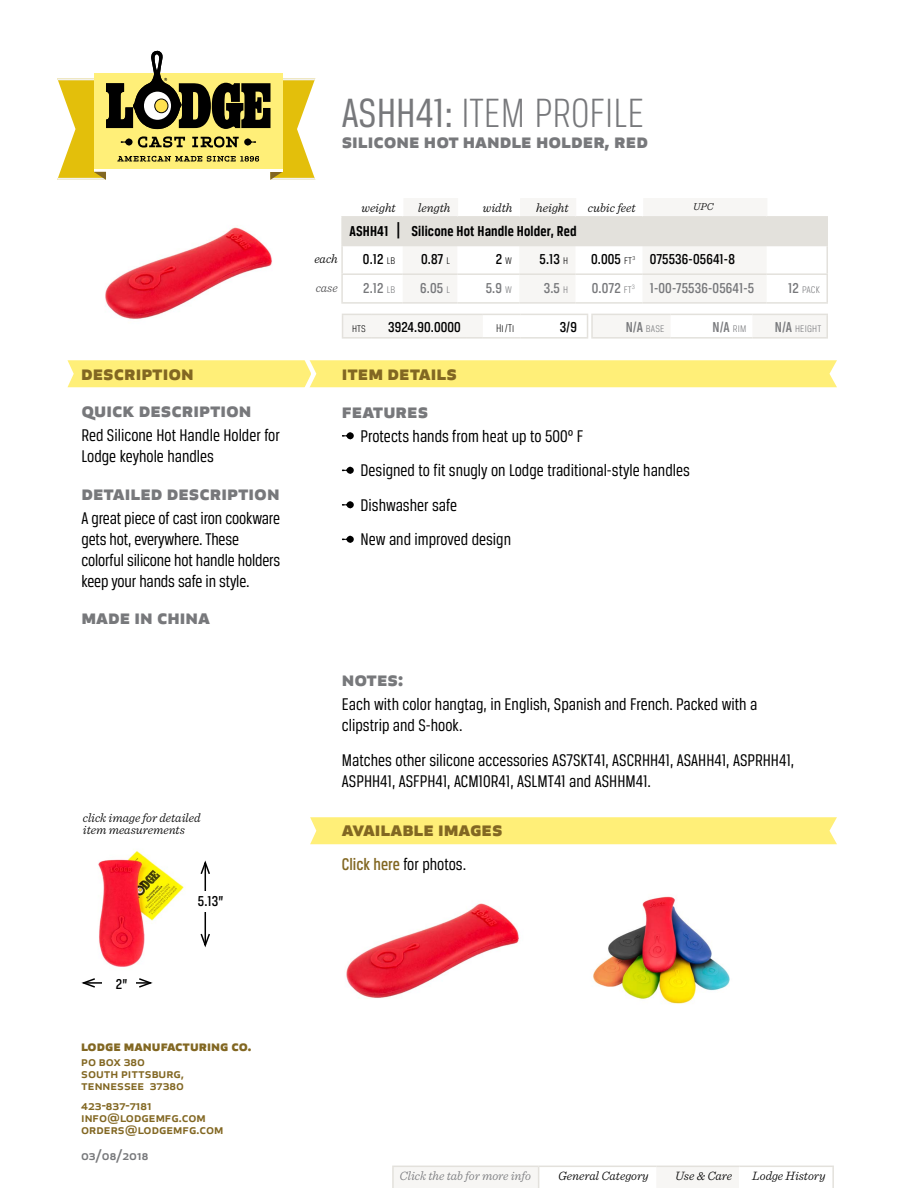
<style>
.page{position:relative;width:918px;height:1188px;background:#fff}
.page>*{position:absolute;margin:0;border:0;box-sizing:border-box;transform-origin:0 0}
.t1{font:300 43.5px "Breuer Condensed";color:#77787b}
.t2{font:700 21px "Apex New";color:#77787b}
.t3{font:700 21px "Apex New";color:#826722}
.t4{font:18px/21px "Breuer Condensed";color:#000}
.t5{font:500 15.3px "Breuer Condensed";letter-spacing:.01em;color:#000}
.t6{font:500 15.3px "Breuer Condensed";letter-spacing:.01em;color:#77787b}
.t7{font:700 15.3px "Breuer Condensed";letter-spacing:.01em;color:#000}
.t8{font:700 15px "Apex New";color:#826722}
.t9{font:500 13.5px/12px "Apex New";color:#826722}
.t10{font:500 13.5px "Apex New";color:#77787b}
.t11{font:italic 300 12.75px/12px "Sentinel";color:#000}
.t12{font:italic 300 12.75px "Sentinel";color:#77787b}
.t13{font:italic 300 12.75px "Sentinel";color:#4d4d4f}
.t14{font:300 12px "Breuer Condensed";letter-spacing:.01em;color:#77787b}
.t15{font:300 12px "Breuer Condensed";letter-spacing:.01em;color:#000}
.t16{font:italic 300 10.5px "Sentinel";color:#000}
.s1{font-weight:400}
.s2{font-size:20.1px}
.s3{font-weight:300;font-size:12px}
.s4{font-weight:500;font-size:15.3px}
.s5{font-weight:500;color:#826722}
</style>
<div class="page">
<div style="left:342px;top:217px;width:485px;height:29px;background:#e3e1dc"></div>
<svg style="left:403px;top:246px;width:364px;height:56px"></svg>
<hr style="left:341px;top:216px;width:62px;height:2px;background:#e3e1dc">
<hr style="left:341px;top:218px;width:2px;height:27px;background:#e3e1dc">
<hr style="left:403px;top:216px;width:54px;height:2px;background:#e3e1dc">
<hr style="left:457px;top:216px;width:62px;height:2px;background:#e3e1dc">
<hr style="left:519px;top:216px;width:56px;height:2px;background:#e3e1dc">
<hr style="left:575px;top:216px;width:67px;height:2px;background:#e3e1dc">
<hr style="left:642px;top:216px;width:125px;height:2px;background:#e3e1dc">
<hr style="left:767px;top:216px;width:61px;height:2px;background:#e3e1dc">
<hr style="left:826px;top:218px;width:2px;height:27px;background:#e3e1dc">
<hr style="left:341px;top:245px;width:62px;height:1px;background:#e3e1dc">
<hr style="left:767px;top:245px;width:61px;height:1px;background:#e3e1dc">
<hr style="left:341px;top:246px;width:2px;height:27px;background:#e3e1dc">
<hr style="left:826px;top:246px;width:2px;height:27px;background:#e3e1dc">
<hr style="left:341px;top:273px;width:62px;height:2px;background:#e3e1dc">
<hr style="left:341px;top:275px;width:2px;height:27px;background:#e3e1dc">
<hr style="left:403px;top:273px;width:54px;height:2px;background:#e3e1dc">
<hr style="left:457px;top:273px;width:62px;height:2px;background:#e3e1dc">
<hr style="left:519px;top:273px;width:56px;height:2px;background:#e3e1dc">
<hr style="left:575px;top:273px;width:67px;height:2px;background:#e3e1dc">
<hr style="left:642px;top:273px;width:125px;height:2px;background:#e3e1dc">
<hr style="left:767px;top:273px;width:61px;height:2px;background:#e3e1dc">
<hr style="left:826px;top:275px;width:2px;height:27px;background:#e3e1dc">
<hr style="left:341px;top:302px;width:62px;height:2px;background:#e3e1dc">
<hr style="left:403px;top:302px;width:54px;height:2px;background:#e3e1dc">
<hr style="left:457px;top:302px;width:62px;height:2px;background:#e3e1dc">
<hr style="left:519px;top:302px;width:56px;height:2px;background:#e3e1dc">
<hr style="left:575px;top:302px;width:67px;height:2px;background:#e3e1dc">
<hr style="left:642px;top:302px;width:125px;height:2px;background:#e3e1dc">
<hr style="left:767px;top:302px;width:61px;height:2px;background:#e3e1dc">
<svg style="left:404px;top:198px;width:363px;height:17px"></svg>
<svg style="left:57px;top:50px;width:258px;height:130px"></svg>
<div style="left:144px;top:92px;width:27px;height:28px;background:#fff;border-radius:50%"></div>
<div style="left:155px;top:99px;width:13px;height:14px;background:#ffe14f;border-radius:50%"></div>
<div style="left:154px;top:99px;width:14px;height:14px;border:1px solid #000;border-radius:50%"></div>
<svg style="left:342px;top:432px;width:12px;height:7px"></svg>
<svg style="left:342px;top:467px;width:12px;height:7px"></svg>
<svg style="left:342px;top:501px;width:12px;height:7px"></svg>
<svg style="left:342px;top:536px;width:12px;height:7px"></svg>
<svg style="left:68px;top:360px;width:769px;height:28px;background:#ffef7e"></svg>
<div style="left:310px;top:817px;width:527px;height:27px;background:#ffef78"></div>
<hr style="left:740px;top:1166px;width:94px;height:1px;background:#e3e1dc">
<hr style="left:832px;top:1167px;width:2px;height:21px;background:#e3e1dc">
<hr style="left:392px;top:1166px;width:147px;height:1px;background:#e3e1dc">
<hr style="left:392px;top:1167px;width:2px;height:21px;background:#e3e1dc">
<svg style="left:394px;top:1166px;width:346px;height:22px"></svg>
<hr style="left:752px;top:314px;width:76px;height:1px;background:#e3e1dc">
<hr style="left:826px;top:315px;width:2px;height:22px;background:#e3e1dc">
<svg style="left:342px;top:314px;width:485px;height:25px"></svg>
<hr style="left:591px;top:337px;width:80px;height:2px;background:#e3e1dc">
<hr style="left:671px;top:337px;width:81px;height:2px;background:#e3e1dc">
<hr style="left:752px;top:337px;width:76px;height:2px;background:#e3e1dc">
<hr style="left:205px;top:863px;width:1px;height:82px;background:#000">
<svg style="left:200px;top:860px;width:10px;height:16px"></svg>
<svg style="left:200px;top:932px;width:10px;height:16px"></svg>
<hr style="left:84px;top:982px;width:66px;height:2px;background:#000">
<svg style="left:81px;top:978px;width:16px;height:10px"></svg>
<svg style="left:137px;top:978px;width:16px;height:10px"></svg>
<div style="left:197px;top:891px;width:17px;height:21px;background:#fff"></div>
<div style="left:102px;top:974px;width:34px;height:19px;background:#fff"></div>
<img style="left:593px;top:896px;width:137px;height:108px">
<img style="left:346px;top:903px;width:173px;height:95px">
<img style="left:105px;top:227px;width:167px;height:92px">
<img style="left:98px;top:851px;width:86px;height:116px">
<h1 class="t1" style="left:342px;top:90px;width:304px"><span class="s1">ASHH41:</span> ITEM PROFILE</h1>
<p class="t2" style="left:342px;top:125px;width:308px">silicone hot handle holder, red</p>
<p class="t11" style="left:361px;top:201px;width:36px">weight</p>
<p class="t11" style="left:418px;top:201px;width:34px">length</p>
<p class="t11" style="left:483px;top:201px;width:31px">width</p>
<p class="t11" style="left:536px;top:201px;width:34px">height</p>
<p class="t11" style="left:588px;top:201px;width:49px">cubic feet</p>
<p class="t16" style="left:693px;top:199px;width:22px">UPC</p>
<p class="t7" style="left:349px;top:222px;width:229px">ASHH41 <span class="s2">|</span> Silicone Hot Handle Holder, Red</p>
<p class="t11" style="left:314px;top:252px;width:25px">each</p>
<p class="t5" style="left:363px;top:251px;width:34px">0.12 <span class="s3">lb</span></p>
<p class="t5" style="left:421px;top:251px;width:30px">0.87 <span class="s3">l</span></p>
<p class="t5" style="left:496px;top:251px;width:18px">2 <span class="s3">w</span></p>
<p class="t5" style="left:539px;top:251px;width:30px">5.13 <span class="s3">h</span></p>
<p class="t5" style="left:591px;top:251px;width:145px">0.005 <span class="s3">ft</span><sup>3</sup> 075536-05641-8</p>
<p class="t13" style="left:316px;top:278px;width:24px">case</p>
<p class="t6" style="left:363px;top:280px;width:34px">2.12 <span class="s3">lb</span></p>
<p class="t6" style="left:420px;top:280px;width:31px">6.05 <span class="s3">l</span></p>
<p class="t6" style="left:486px;top:280px;width:28px">5.9 <span class="s3">w</span></p>
<p class="t6" style="left:544px;top:280px;width:26px">3.5 <span class="s3">h</span></p>
<p class="t6" style="left:592px;top:280px;width:164px">0.072 <span class="s3">ft</span><sup>3</sup> 1-00-75536-05641-5</p>
<p class="t14" style="left:788px;top:283px;width:33px"><span class="s4">12</span> pack</p>
<p class="t15" style="left:352px;top:322px;width:15px">hts</p>
<p class="t5" style="left:388px;top:318px;width:74px">3924.90.0000</p>
<p class="t15" style="left:496px;top:322px;width:20px">Hi/Ti</p>
<p class="t5" style="left:560px;top:318px;width:19px">3/9</p>
<p class="t14" style="left:626px;top:322px;width:40px"><span class="s4">N/A</span> base</p>
<p class="t6" style="left:713px;top:318px;width:35px">N/A <span class="s3">rim</span></p>
<p class="t14" style="left:775px;top:322px;width:48px"><span class="s4">N/A</span> height</p>
<p class="t3" style="left:81px;top:357px;width:114px">description</p>
<p class="t3" style="left:342px;top:357px;width:117px">item details</p>
<p class="t2" style="left:81px;top:394px;width:172px">quick description</p>
<p class="t4" style="left:81px;top:425px;width:200px">Red Silicone Hot Handle Holder for<br>Lodge keyhole handles</p>
<p class="t2" style="left:81px;top:477px;width:200px">detailed description</p>
<p class="t4" style="left:81px;top:507px;width:200px">A great piece of cast iron cookware gets hot, everywhere. These colorful silicone hot handle holders keep your hands safe in style.</p>
<p class="t2" style="left:81px;top:601px;width:130px">made in china</p>
<p class="t2" style="left:342px;top:395px;width:88px">features</p>
<p class="t4" style="left:361px;top:418px;width:331px;line-height:34.5px">Protects hands from heat up to 500° F<br>Designed to fit snugly on Lodge traditional-style handles Dishwasher safe<br>New and improved design</p>
<p class="t11" style="left:83px;top:811px;width:119px">click image for detailed item measurements</p>
<p class="t5" style="left:116px;top:976px;width:13px">2”</p>
<p class="t5" style="left:198px;top:893px;width:27px">5.13”</p>
<p class="t8" style="left:81px;top:1035px;width:172px">lodge manufacturing co.</p>
<p class="t9" style="left:81px;top:1055px;width:104px">po box 380 south pittsburg, tennessee 37380</p>
<p class="t9" style="left:81px;top:1099px;width:144px">423-837-7181 info@lodgemfg.com orders@lodgemfg.com</p>
<p class="t10" style="left:81px;top:1146px;width:69px">03/08/2018</p>
<p class="t2" style="left:342px;top:663px;width:63px">notes:</p>
<p class="t4" style="left:342px;top:694px;width:417px">Each with color hangtag, in English, Spanish and French. Packed with a clipstrip and S-hook.</p>
<p class="t4" style="left:342px;top:749px;width:454px">Matches other silicone accessories AS7SKT41, ASCRHH41, ASAHH41, ASPRHH41,<br>ASPHH41, ASFPH41, ACM10R41, ASLMT41 and ASHHM41.</p>
<p class="t3" style="left:342px;top:813px;width:162px">available images</p>
<p class="t4" style="left:342px;top:853px;width:126px"><span class="s5">Click here</span> for photos.</p>
<p class="t12" style="left:400px;top:1166px;width:133px">Click the tab for more info</p>
<p class="t11" style="left:558px;top:1169px;width:92px">General Category</p>
<p class="t11" style="left:675px;top:1169px;width:59px">Use &amp; Care</p>
<p class="t11" style="left:752px;top:1169px;width:75px">Lodge History</p>
</div>
